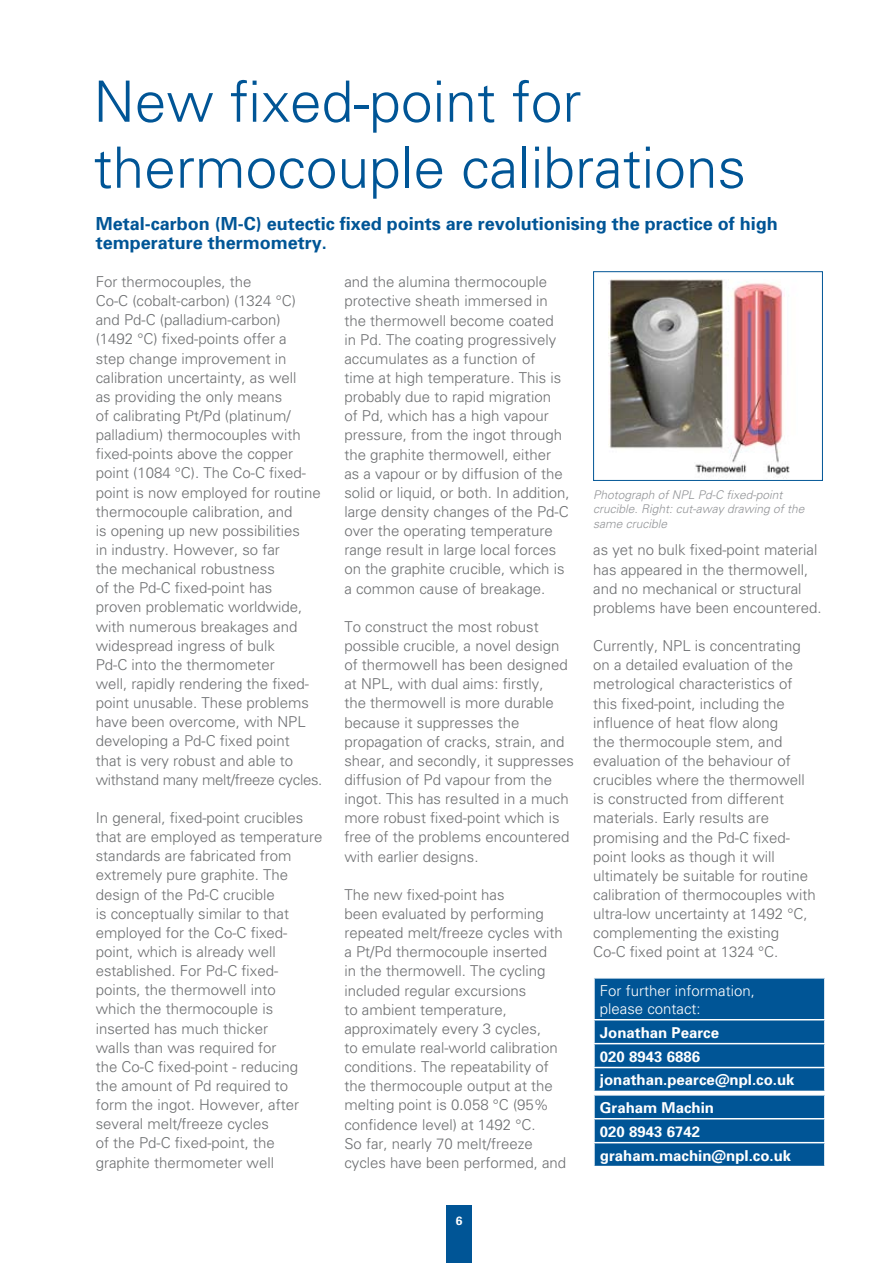
<style>
.page{position:relative;width:893px;height:1263px;background:#fff}
.page>*{position:absolute;margin:0;border:0;box-sizing:border-box;transform-origin:0 0}
.t1{font:300 57px/66px "Univers";color:#005596}
.t2{font:700 18px/19.2px "Univers";color:#005596}
.t3{font:300 15px/19.2px "Univers";color:#6d6f71}
.t4{font:700 15px/23.9px "Univers";color:#fff}
.t5{font:300 15px/18px "Univers";color:#fff}
.t6{font:italic 300 12px/14.4px "Univers";color:#939598}
.t7{font:700 12px "Univers";color:#fff}
</style>
<div class="page">
<img style="left:608px;top:279px;width:182px;height:200px">
<div style="left:593px;top:271px;width:230px;height:210px;border:1px solid #005596"></div>
<svg style="left:594px;top:978px;width:231px;height:188px;background:#0f5f9c"></svg>
<hr style="left:593px;top:1094px;width:233px;height:1px;background:#fff">
<hr style="left:593px;top:1095px;width:2px;height:23px;background:#fff">
<hr style="left:824px;top:1095px;width:2px;height:23px;background:#fff">
<hr style="left:593px;top:1118px;width:233px;height:1px;background:#fff">
<hr style="left:593px;top:1119px;width:2px;height:23px;background:#fff">
<hr style="left:824px;top:1119px;width:2px;height:23px;background:#fff">
<hr style="left:593px;top:1142px;width:233px;height:1px;background:#fff">
<hr style="left:593px;top:1143px;width:2px;height:23px;background:#fff">
<hr style="left:824px;top:1143px;width:2px;height:23px;background:#fff">
<div style="left:446px;top:1205px;width:26px;height:58px;background:#005596"></div>
<h1 class="t1" style="left:94px;top:69px;width:654px">New fixed-point for thermocouple calibrations</h1>
<p class="t2" style="left:96px;top:214px;width:684px">Metal-carbon (M-C) eutectic fixed points are revolutionising the practice of high temperature thermometry.</p>
<p class="t3" style="left:96px;top:272px;width:228px">For thermocouples, the<br>Co-C (cobalt-carbon) (1324 °C) and Pd-C (palladium-carbon)<br>(1492 °C) fixed-points offer a<br>step change improvement in calibration uncertainty, as well<br>as providing the only means<br>of calibrating Pt/Pd (platinum/ palladium) thermocouples with fixed-points above the copper point (1084 °C). The Co-C fixed&shy;point is now employed for routine thermocouple calibration, and<br>is opening up new possibilities<br>in industry. However, so far<br>the mechanical robustness<br>of the Pd-C fixed-point has<br>proven problematic worldwide, with numerous breakages and widespread ingress of bulk<br>Pd-C into the thermometer<br>well, rapidly rendering the fixed&shy;point unusable. These problems have been overcome, with NPL developing a Pd-C fixed point<br>that is very robust and able to withstand many melt/freeze cycles.</p>
<p class="t3" style="left:96px;top:808px;width:228px">In general, fixed-point crucibles that are employed as temperature standards are fabricated from extremely pure graphite. The design of the Pd-C crucible<br>is conceptually similar to that employed for the Co-C fixed&shy;point, which is already well established. For Pd-C fixed&shy;points, the thermowell into<br>which the thermocouple is inserted has much thicker<br>walls than was required for<br>the Co-C fixed-point - reducing the amount of Pd required to form the ingot. However, after several melt/freeze cycles<br>of the Pd-C fixed-point, the graphite thermometer well</p>
<p class="t3" style="left:344px;top:272px;width:227px">and the alumina thermocouple protective sheath immersed in the thermowell become coated<br>in Pd. The coating progressively accumulates as a function of<br>time at high temperature. This is probably due to rapid migration<br>of Pd, which has a high vapour pressure, from the ingot through the graphite thermowell, either as a vapour or by diffusion of the solid or liquid, or both. In addition, large density changes of the Pd-C over the operating temperature range result in large local forces on the graphite crucible, which is a common cause of breakage.</p>
<p class="t3" style="left:344px;top:617px;width:231px">To construct the most robust possible crucible, a novel design of thermowell has been designed at NPL, with dual aims: firstly,<br>the thermowell is more durable because it suppresses the propagation of cracks, strain, and shear, and secondly, it suppresses diffusion of Pd vapour from the ingot. This has resulted in a much more robust fixed-point which is free of the problems encountered with earlier designs.</p>
<p class="t3" style="left:344px;top:885px;width:223px">The new fixed-point has<br>been evaluated by performing repeated melt/freeze cycles with a Pt/Pd thermocouple inserted<br>in the thermowell. The cycling included regular excursions<br>to ambient temperature, approximately every 3 cycles,<br>to emulate real-world calibration conditions. The repeatability of the thermocouple output at the melting point is 0.058 °C (95% confidence level) at 1492 °C.<br>So far, nearly 70 melt/freeze cycles have been performed, and</p>
<p class="t7" style="left:456px;top:1213px;width:8px">6</p>
<p class="t6" style="left:593px;top:487px;width:213px">Photograph of NPL Pd-C fixed-point crucible. Right: cut-away drawing of the same crucible</p>
<p class="t3" style="left:593px;top:541px;width:230px">as yet no bulk fixed-point material has appeared in the thermowell, and no mechanical or structural problems have been encountered.</p>
<p class="t3" style="left:593px;top:636px;width:224px">Currently, NPL is concentrating on a detailed evaluation of the metrological characteristics of this fixed-point, including the influence of heat flow along<br>the thermocouple stem, and evaluation of the behaviour of crucibles where the thermowell is constructed from different materials. Early results are promising and the Pd-C fixed&shy;point looks as though it will ultimately be suitable for routine calibration of thermocouples with ultra-low uncertainty at 1492 °C, complementing the existing<br>Co-C fixed point at 1324 °C.</p>
<p class="t5" style="left:600px;top:981px;width:157px">For further information, please contact:</p>
<p class="t4" style="left:600px;top:1020px;width:196px">Jonathan Pearce<br>020 8943 6886 jonathan.pearce@npl.co.uk</p>
<p class="t4" style="left:600px;top:1095px;width:193px">Graham Machin<br>020 8943 6742 graham.machin@npl.co.uk</p>
</div>
